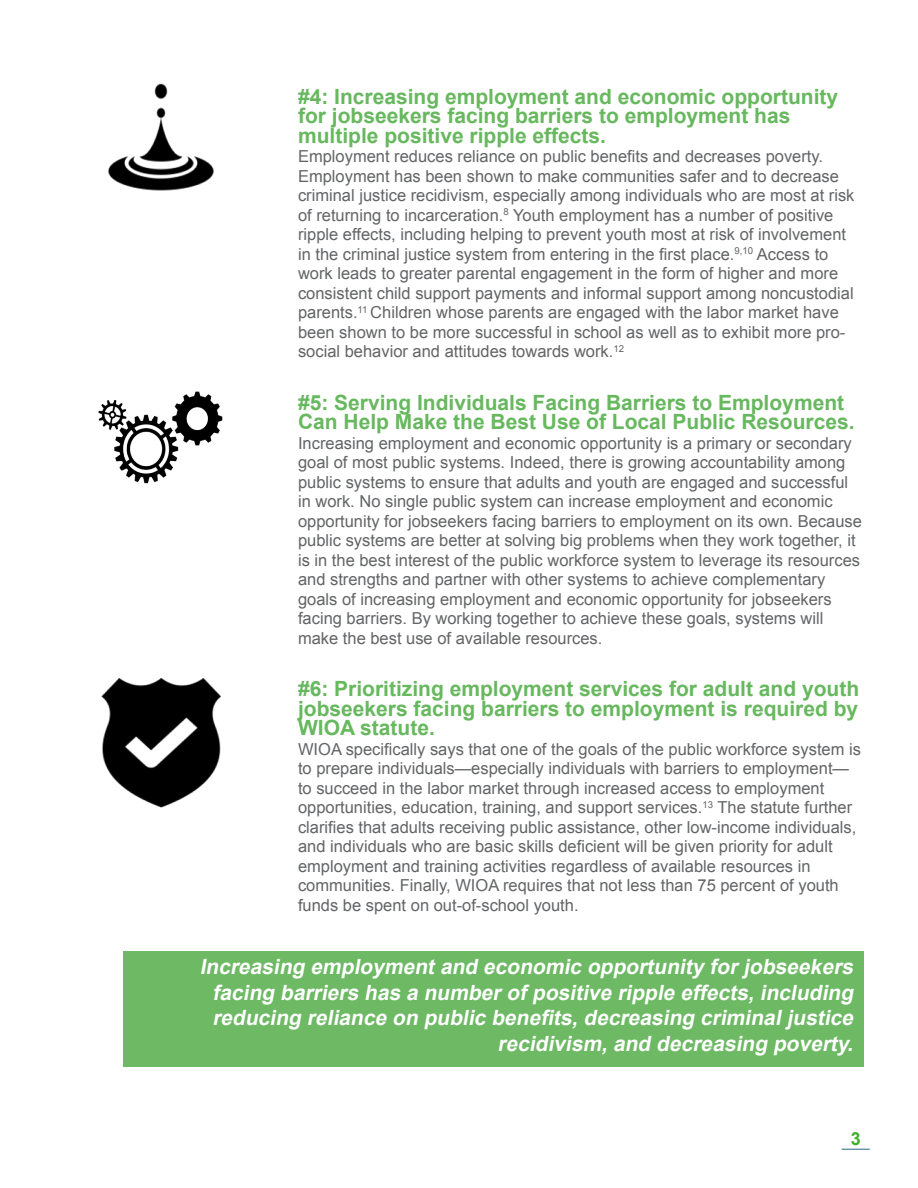
<style>
.page{position:relative;width:918px;height:1188px;background:#fff}
.page>*{position:absolute;margin:0;border:0;box-sizing:border-box;transform-origin:0 0}
.t1{font:700 21px/19.5px "Arial";color:#67b85e}
.t2{font:italic 700 21px/25.5px "Arial";color:#fff;text-align:right}
.t3{font:700 18px "Arial";color:#3fae2a}
.t4{font:16.5px/19.5px "Arial";color:#636466}
</style>
<div class="page">
<svg style="left:842px;top:1149px;width:28px;height:1px"></svg>
<div style="left:123px;top:951px;width:741px;height:116px;background:#6db964"></div>
<img style="left:108px;top:83px;width:106px;height:108px">
<img style="left:98px;top:391px;width:125px;height:93px">
<img style="left:101px;top:678px;width:120px;height:130px">
<p class="t1" style="left:298px;top:87px;width:542px">#4: Increasing employment and economic opportunity for jobseekers facing barriers to employment has multiple positive ripple effects.</p>
<p class="t4" style="left:298px;top:147px;width:558px">Employment reduces reliance on public benefits and decreases poverty.<br>Employment has been shown to make communities safer and to decrease criminal justice recidivism, especially among individuals who are most at risk of returning to incarceration.<sup>8</sup> Youth employment has a number of positive ripple effects, including helping to prevent youth most at risk of involvement in the criminal justice system from entering in the first place.<sup>9,10</sup> Access to work leads to greater parental engagement in the form of higher and more consistent child support payments and informal support among noncustodial parents.<sup>11</sup> Children whose parents are engaged with the labor market have been shown to be more successful in school as well as to exhibit more pro&shy;social behavior and attitudes towards work.<sup>12</sup></p>
<p class="t1" style="left:298px;top:393px;width:558px">#5: Serving Individuals Facing Barriers to Employment<br>Can Help Make the Best Use of Local Public Resources.</p>
<p class="t4" style="left:298px;top:434px;width:565px">Increasing employment and economic opportunity is a primary or secondary goal of most public systems. Indeed, there is growing accountability among public systems to ensure that adults and youth are engaged and successful in work. No single public system can increase employment and economic opportunity for jobseekers facing barriers to employment on its own. Because public systems are better at solving big problems when they work together, it is in the best interest of the public workforce system to leverage its resources and strengths and partner with other systems to achieve complementary goals of increasing employment and economic opportunity for jobseekers facing barriers. By working together to achieve these goals, systems will make the best use of available resources.</p>
<p class="t1" style="left:298px;top:680px;width:563px;text-align:justify">#6: Prioritizing employment services for adult and youth jobseekers facing barriers to employment is required by WIOA statute.</p>
<p class="t4" style="left:298px;top:740px;width:565px">WIOA specifically says that one of the goals of the public workforce system is to prepare individuals—especially individuals with barriers to employment— to succeed in the labor market through increased access to employment opportunities, education, training, and support services.<sup>13</sup> The statute further clarifies that adults receiving public assistance, other low-income individuals, and individuals who are basic skills deficient will be given priority for adult employment and training activities regardless of available resources in communities. Finally, WIOA requires that not less than 75 percent of youth funds be spent on out-of-school youth.</p>
<p class="t2" style="left:200px;top:955px;width:660px">Increasing employmentand economic opportunity forjobseekers facing barriers has a numberofpositive ripple effects,including reducing reliance on public benefits,decreasing criminaljustice recidivism,and decreasing poverty.</p>
<p class="t3" style="left:851px;top:1126px;width:12px">3</p>
</div>
